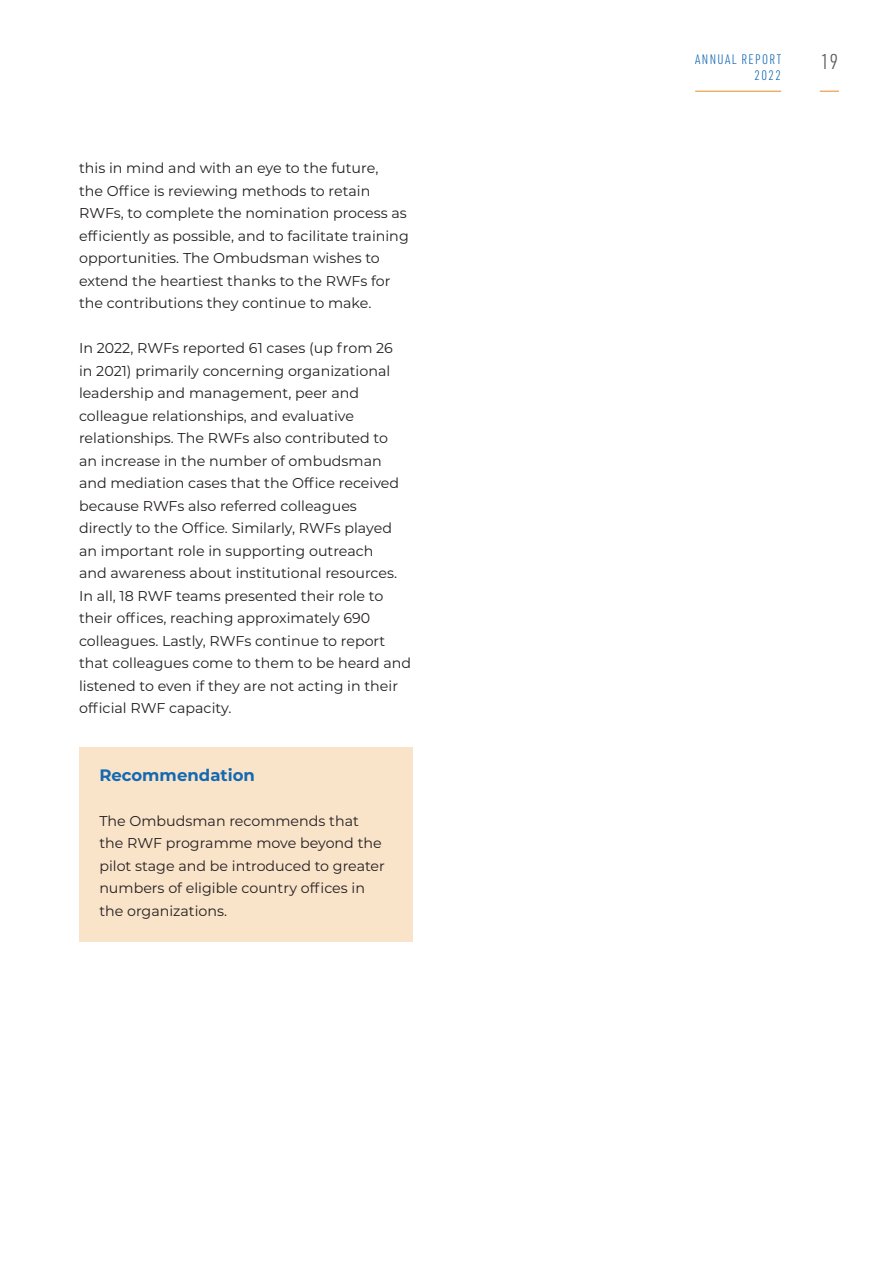
<style>
.page{position:relative;width:893px;height:1263px;background:#fff}
.page>*{position:absolute;margin:0;border:0;box-sizing:border-box;transform-origin:0 0}
.t1{font:300 21px "URWDIN Cond";color:#57585a}
.t2{font:700 16.5px "Montserrat";color:#1369b2}
.t3{font:14.25px/22.5px "Montserrat";color:#231f20}
.t4{font:300 13.5px/16.2px "URWDIN Cond";letter-spacing:.1em;color:#1369b2;text-align:right}
</style>
<div class="page">
<hr style="left:695px;top:91px;width:86px;height:1px;background:#e48a24">
<svg style="left:820px;top:91px;width:19px;height:1px"></svg>
<div style="left:79px;top:747px;width:334px;height:194px;background:#f9e3c9"></div>
<p class="t3" style="left:79px;top:157px;width:331px">this in mind and with an eye to the future,<br>the Office is reviewing methods to retain RWFs, to complete the nomination process as efficiently as possible, and to facilitate training opportunities. The Ombudsman wishes to extend the heartiest thanks to the RWFs for the contributions they continue to make.</p>
<p class="t3" style="left:79px;top:337px;width:334px">In 2022, RWFs reported 61 cases (up from 26<br>in 2021) primarily concerning organizational leadership and management, peer and colleague relationships, and evaluative relationships. The RWFs also contributed to<br>an increase in the number of ombudsman and mediation cases that the Office received because RWFs also referred colleagues directly to the Office. Similarly, RWFs played an important role in supporting outreach<br>and awareness about institutional resources.<br>In all, 18 RWF teams presented their role to their offices, reaching approximately 690 colleagues. Lastly, RWFs continue to report that colleagues come to them to be heard and listened to even if they are not acting in their official RWF capacity.</p>
<p class="t2" style="left:99px;top:763px;width:157px">Recommendation</p>
<p class="t3" style="left:99px;top:809px;width:287px">The Ombudsman recommends that the RWF programme move beyond the pilot stage and be introduced to greater numbers of eligible country offices in the organizations.</p>
<p class="t4" style="left:695px;top:50px;width:87px">ANNUAL REPORT<br>2022</p>
<h1 class="t1" style="left:820px;top:48px;width:19px">19</h1>
</div>
